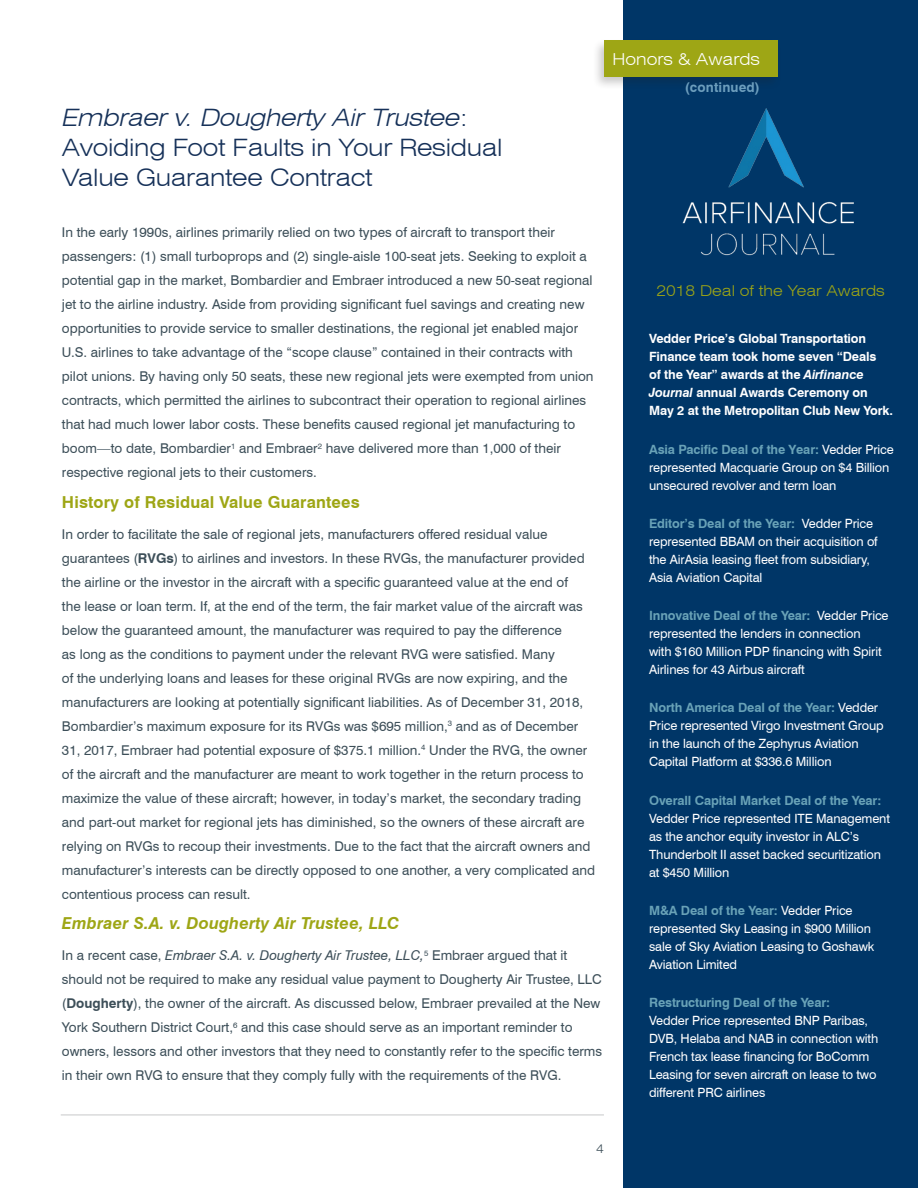
<style>
.page{position:relative;width:918px;height:1188px;background:#fff}
.page>*{position:absolute;margin:0;border:0;box-sizing:border-box;transform-origin:0 0}
.t1{font:300 expanded 24px/30px "Swiss 721 BT";letter-spacing:-.01em;color:#163159}
.t2{font:italic 700 16.5px "Swiss 721 BT";letter-spacing:.01em;color:#9ea615}
.t3{font:700 16.5px "Swiss 721 BT";letter-spacing:.01em;color:#9ea615}
.t4{font:300 expanded 16.5px "Swiss 721 BT";color:#fff}
.t5{font:300 expanded 15px "Swiss 721 BT";color:#9ea615}
.t6{font:13.5px/24px "Swiss 721 BT";color:#3d4f59}
.t7{font:700 13.5px "Swiss 721 BT";letter-spacing:.01em;color:#6d9ebd}
.t8{font:12.75px/18px "Swiss 721 BT";letter-spacing:-.01em;color:#fff}
.t9{font:700 12.75px/18px "Swiss 721 BT";letter-spacing:-.01em;color:#fff}
.t10{font:700 12.75px "Swiss 721 BT";letter-spacing:-.01em;color:#69a2b7}
.t11{font:300 expanded 12px "Swiss 721 BT";color:#3d4f59}
.s1{font-style:italic}
.s2{font-weight:700}
.s3{font-weight:700;color:#69a2b7}
</style>
<div class="page">
<hr style="left:61px;top:1115px;width:543px;height:1px;background:#c7c8ca">
<div style="left:624px;top:0;width:294px;height:1188px;background:#003667"></div>
<div style="left:592px;top:38px;width:190px;height:53px;background:#231f20;opacity:.24"></div>
<div style="left:604px;top:40px;width:174px;height:37px;background:#9ea615"></div>
<img style="left:682px;top:108px;width:172px;height:148px">
<h1 class="t1" style="left:61px;top:103px;width:443px"><span class="s1">Embraerv.Dougherty AirTrustee</span>:<br>Avoiding Foot Faults in Your Residual<br>Value Guarantee Contract</h1>
<p class="t4" style="left:613px;top:50px;width:149px">Honors &amp; Awards</p>
<p class="t7" style="left:685px;top:79px;width:77px">(continued)</p>
<p class="t6" style="left:62px;top:220px;width:533px">In the early 1990s, airlines primarily relied on two types of aircraft to transport their passengers: (1) small turboprops and (2) single-aisle 100-seat jets. Seeking to exploit a potential gap in the market, Bombardier and Embraer introduced a new 50-seat regional jet to the airline industry. Aside from providing significant fuel savings and creating new opportunities to provide service to smaller destinations, the regional jet enabled major U.S. airlines to take advantage of the “scope clause” contained in their contracts with pilot unions. By having only 50 seats, these new regional jets were exempted from union contracts, which permitted the airlines to subcontract their operation to regional airlines that had much lower labor costs. These benefits caused regional jet manufacturing to boom—to date, Bombardier<sup>1</sup> and Embraer<sup>2</sup> have delivered more than 1,000 of their respective regional jets to their customers.</p>
<p class="t3" style="left:62px;top:492px;width:299px">History of Residual Value Guarantees</p>
<p class="t6" style="left:62px;top:522px;width:535px">In order to facilitate the sale of regional jets, manufacturers offered residual value guarantees (<span class="s2">RVGs</span>) to airlines and investors. In these RVGs, the manufacturer provided the airline or the investor in the aircraft with a specific guaranteed value at the end of<br>the lease or loan term. If, at the end of the term, the fair market value of the aircraft was below the guaranteed amount, the manufacturer was required to pay the difference<br>as long as the conditions to payment under the relevant RVG were satisfied. Many<br>of the underlying loans and leases for these original RVGs are now expiring, and the manufacturers are looking at potentially significant liabilities. As of December 31, 2018, Bombardier’s maximum exposure for its RVGs was $695 million,<sup>3</sup> and as of December 31, 2017, Embraer had potential exposure of $375.1 million.<sup>4</sup> Under the RVG, the owner of the aircraft and the manufacturer are meant to work together in the return process to maximize the value of these aircraft; however, in today’s market, the secondary trading and part-out market for regional jets has diminished, so the owners of these aircraft are relying on RVGs to recoup their investments. Due to the fact that the aircraft owners and manufacturer’s interests can be directly opposed to one another, a very complicated and contentious process can result.</p>
<p class="t2" style="left:62px;top:913px;width:339px">Embraer S.A. v. Dougherty Air Trustee, LLC</p>
<p class="t6" style="left:62px;top:943px;width:542px">In a recent case, <span class="s1">Embraer S.A. v. Dougherty Air Trustee, LLC,</span><sup>5</sup> Embraer argued that it should not be required to make any residual value payment to Dougherty Air Trustee, LLC (<span class="s2">Dougherty</span>), the owner of the aircraft. As discussed below, Embraer prevailed at the New York Southern District Court,<sup>6</sup> and this case should serve as an important reminder to owners, lessors and other investors that they need to constantly refer to the specific terms in their own RVG to ensure that they comply fully with the requirements of the RVG.</p>
<p class="t5" style="left:656px;top:282px;width:230px">2018 Deal of the Year Awards</p>
<p class="t9" style="left:649px;top:330px;width:246px">Vedder Price’s Global Transportation Finance team took home seven “Deals<br>of the Year” awards at the <span class="s1">Airfinance Journal</span> annual Awards Ceremony on May 2 at the Metropolitan Club New York.</p>
<p class="t8" style="left:649px;top:440px;width:246px"><span class="s3">Asia Pacific Deal of the Year:</span> Vedder Price represented Macquarie Group on $4 Billion unsecured revolver and term loan</p>
<p class="t8" style="left:649px;top:514px;width:230px"><span class="s3">Editor’s Deal of the Year:</span> Vedder Price represented BBAM on their acquisition of the AirAsia leasing fleet from subsidiary, Asia Aviation Capital</p>
<p class="t8" style="left:649px;top:607px;width:241px"><span class="s3">Innovative Deal of the Year:</span> Vedder Price represented the lenders in connection<br>with $160 Million PDP financing with Spirit Airlines for 43 Airbus aircraft</p>
<p class="t8" style="left:649px;top:699px;width:236px"><span class="s3">North America Deal of the Year:</span> Vedder Price represented Virgo Investment Group in the launch of the Zephyrus Aviation Capital Platform at $336.6 Million</p>
<p class="t10" style="left:649px;top:792px;width:234px">Overall Capital Market Deal of the Year:</p>
<p class="t8" style="left:649px;top:809px;width:242px">Vedder Price represented ITE Management as the anchor equity investor in ALC’s Thunderbolt II asset backed securitization at $450 Million</p>
<p class="t8" style="left:649px;top:901px;width:227px"><span class="s3">M&amp;A Deal of the Year:</span> Vedder Price represented Sky Leasing in $900 Million sale of Sky Aviation Leasing to Goshawk<br>Aviation Limited</p>
<p class="t10" style="left:649px;top:995px;width:183px">Restructuring Deal of the Year:</p>
<p class="t8" style="left:649px;top:1012px;width:231px">Vedder Price represented BNP Paribas, DVB, Helaba and NAB in connection with French tax lease financing for BoComm Leasing for seven aircraft on lease to two different PRC airlines</p>
<p class="t11" style="left:596px;top:1142px;width:9px">4</p>
</div>
